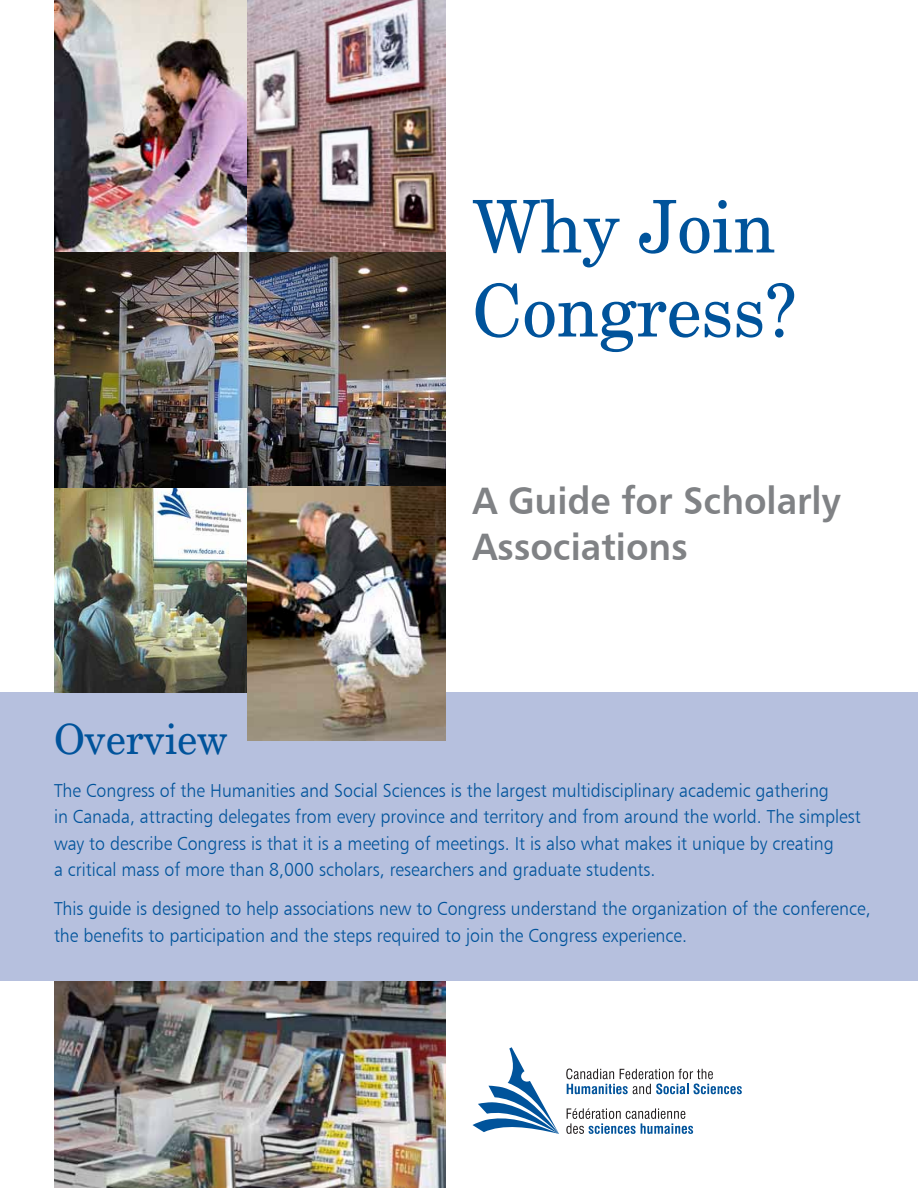
<style>
.page{position:relative;width:918px;height:1188px;background:#fff}
.page>*{position:absolute;margin:0;border:0;box-sizing:border-box;transform-origin:0 0}
.t1{font:72.75px/84px "New Century Schlbk";color:#00539b;scale:.95 1}
.t2{font:41.85px "New Century Schlbk";color:#00539b;scale:.95 1}
.t3{font:38.25px/45.9px "Humanist 777 BT Bold B";color:#808285;scale:.95 1}
.t4{font:18.75px/26.2px "Humanist 777 BT Light B";color:#00539b;scale:.95 1}
</style>
<div class="page">
<img style="left:54px;top:981px;width:392px;height:207px">
<div style="left:0;top:693px;width:918px;height:288px;background:#b6c0de"></div>
<svg style="left:566px;top:1069px;width:176px;height:25px"></svg>
<svg style="left:566px;top:1108px;width:127px;height:26px"></svg>
<svg style="left:473px;top:1047px;width:86px;height:87px"></svg>
<img style="left:54px;top:0;width:392px;height:486px">
<img style="left:54px;top:482px;width:230px;height:211px">
<img style="left:248px;top:486px;width:198px;height:255px">
<h1 class="t1" style="left:472px;top:185px;width:342px">Why Join<br>Congress?</h1>
<h3 class="t3" style="left:472px;top:477px;width:389px">A Guide for Scholarly<br>Associations</h3>
<h2 class="t2" style="left:54px;top:714px;width:185px">Overview</h2>
<p class="t4" style="left:54px;top:777px;width:851px">The Congress of the Humanities and Social Sciences is the largest multidisciplinary academic gathering<br>in Canada, attracting delegates from every province and territory and from around the world. The simplest way to describe Congress is that it is a meeting of meetings. It is also what makes it unique by creating<br>a critical mass of more than 8,000 scholars, researchers and graduate students.</p>
<p class="t4" style="left:54px;top:896px;width:861px">This guide is designed to help associations new to Congress understand the organization of the conference, the benefits to participation and the steps required to join the Congress experience.</p>
</div>
